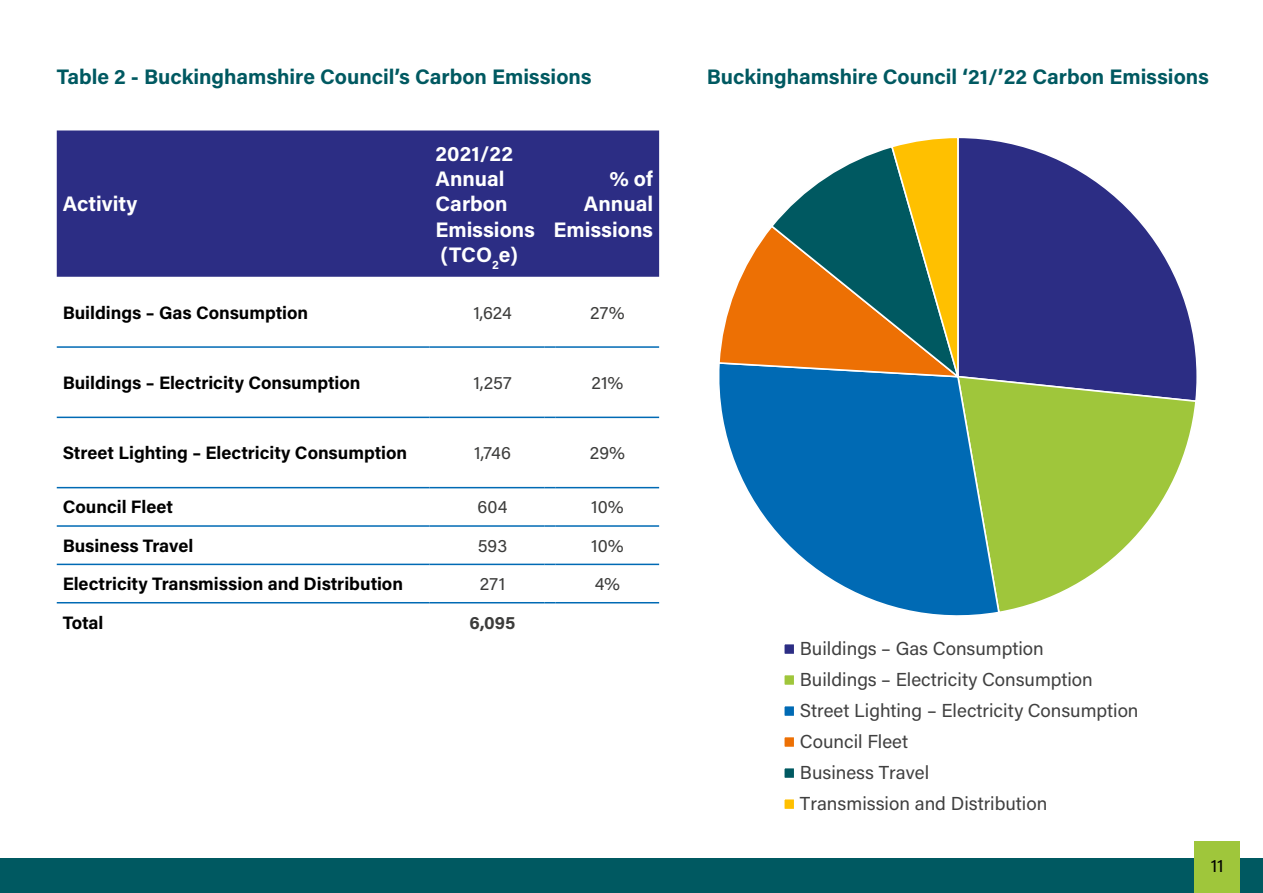
<style>
.page{position:relative;width:1263px;height:893px;background:#fff}
.page>*{position:absolute;margin:0;border:0;box-sizing:border-box;transform-origin:0 0}
.Heading_3{font:700 21px "Acumin Pro";color:#005961}
.t1{font:700 21px/25.2px "Acumin Pro";color:#fff}
.t2{font:18.75px/31px "Acumin Pro";color:#404040}
.t3{font:700 18px "Acumin Pro";color:#000}
.Body_text{font:18px "Acumin Pro";letter-spacing:.005em;color:#3c3c3b}
.Body_text-2{font:700 18px "Acumin Pro";color:#3c3c3b}
.t4{font:18px "Acumin Pro";color:#000}
</style>
<div class="page">
<div style="left:0;top:859px;width:1263px;height:34px;background:#005961"></div>
<div style="left:1194px;top:842px;width:46px;height:51px;background:#9fc63b"></div>
<div style="left:57px;top:130px;width:602px;height:147px;background:#2c2d84"></div>
<hr style="left:57px;top:346px;width:372px;height:2px;background:#006ab4">
<hr style="left:429px;top:346px;width:115px;height:2px;background:#006ab4">
<svg style="left:544px;top:346px;width:12px;height:2px"></svg>
<hr style="left:556px;top:346px;width:103px;height:2px;background:#006ab4">
<hr style="left:57px;top:417px;width:372px;height:1px;background:#006ab4">
<hr style="left:429px;top:417px;width:115px;height:1px;background:#006ab4">
<svg style="left:544px;top:417px;width:12px;height:1px"></svg>
<hr style="left:556px;top:417px;width:103px;height:1px;background:#006ab4">
<hr style="left:57px;top:487px;width:372px;height:1px;background:#006ab4">
<hr style="left:429px;top:487px;width:115px;height:1px;background:#006ab4">
<svg style="left:544px;top:487px;width:12px;height:1px"></svg>
<hr style="left:556px;top:487px;width:103px;height:1px;background:#006ab4">
<hr style="left:57px;top:525px;width:372px;height:2px;background:#006ab4">
<hr style="left:429px;top:525px;width:115px;height:2px;background:#006ab4">
<svg style="left:544px;top:525px;width:12px;height:2px"></svg>
<hr style="left:556px;top:525px;width:103px;height:2px;background:#006ab4">
<hr style="left:57px;top:564px;width:372px;height:1px;background:#006ab4">
<hr style="left:429px;top:564px;width:115px;height:1px;background:#006ab4">
<svg style="left:544px;top:564px;width:12px;height:1px"></svg>
<hr style="left:556px;top:564px;width:103px;height:1px;background:#006ab4">
<hr style="left:57px;top:602px;width:372px;height:1px;background:#006ab4">
<hr style="left:429px;top:602px;width:115px;height:1px;background:#006ab4">
<svg style="left:544px;top:602px;width:12px;height:1px"></svg>
<hr style="left:556px;top:602px;width:103px;height:1px;background:#006ab4">
<svg style="left:719px;top:138px;width:478px;height:671px"></svg>
<p class="Heading_3" style="left:57px;top:62px;width:536px">Table 2 - Buckinghamshire Council’s Carbon Emissions</p>
<p class="Heading_3" style="left:707px;top:62px;width:504px">Buckinghamshire Council ‘21/’22 Carbon Emissions</p>
<p class="t1" style="left:63px;top:190px;width:76px">Activity</p>
<p class="t1" style="left:435px;top:140px;width:101px">2021/22<br>Annual<br>Carbon<br>Emissions (TCO<sub>2</sub>e)</p>
<p class="t1" style="left:554px;top:165px;width:101px;text-align:right">% of<br>Annual<br>Emissions</p>
<p class="t3" style="left:63px;top:300px;width:247px">Buildings – Gas Consumption</p>
<p class="Body_text" style="left:473px;top:300px;width:40px">1,624</p>
<p class="Body_text" style="left:590px;top:300px;width:36px">27%</p>
<p class="t3" style="left:63px;top:370px;width:299px">Buildings – Electricity Consumption</p>
<p class="Body_text" style="left:474px;top:370px;width:40px">1,257</p>
<p class="Body_text" style="left:591px;top:370px;width:33px">21%</p>
<p class="t3" style="left:63px;top:440px;width:346px">Street Lighting – Electricity Consumption</p>
<p class="Body_text" style="left:474px;top:440px;width:38px">1,746</p>
<p class="Body_text" style="left:590px;top:440px;width:36px">29%</p>
<p class="t3" style="left:63px;top:494px;width:112px">Council Fleet</p>
<p class="Body_text" style="left:477px;top:495px;width:32px">604</p>
<p class="Body_text" style="left:591px;top:495px;width:34px">10%</p>
<p class="t3" style="left:63px;top:533px;width:132px">Business Travel</p>
<p class="Body_text" style="left:478px;top:533px;width:31px">593</p>
<p class="Body_text" style="left:591px;top:533px;width:34px">10%</p>
<p class="t3" style="left:63px;top:571px;width:342px">Electricity Transmission and Distribution</p>
<p class="Body_text" style="left:480px;top:571px;width:27px">271</p>
<p class="Body_text" style="left:595px;top:571px;width:27px">4%</p>
<p class="t3" style="left:63px;top:610px;width:42px">Total</p>
<p class="Body_text-2" style="left:470px;top:610px;width:47px">6,095</p>
<p class="t2" style="left:800px;top:632px;width:340px">Buildings – Gas Consumption<br>Buildings – Electricity Consumption<br>Street Lighting – Electricity Consumption<br>Council Fleet<br>Business Travel<br>Transmission and Distribution</p>
<p class="t4" style="left:1211px;top:853px;width:14px">11</p>
</div>
